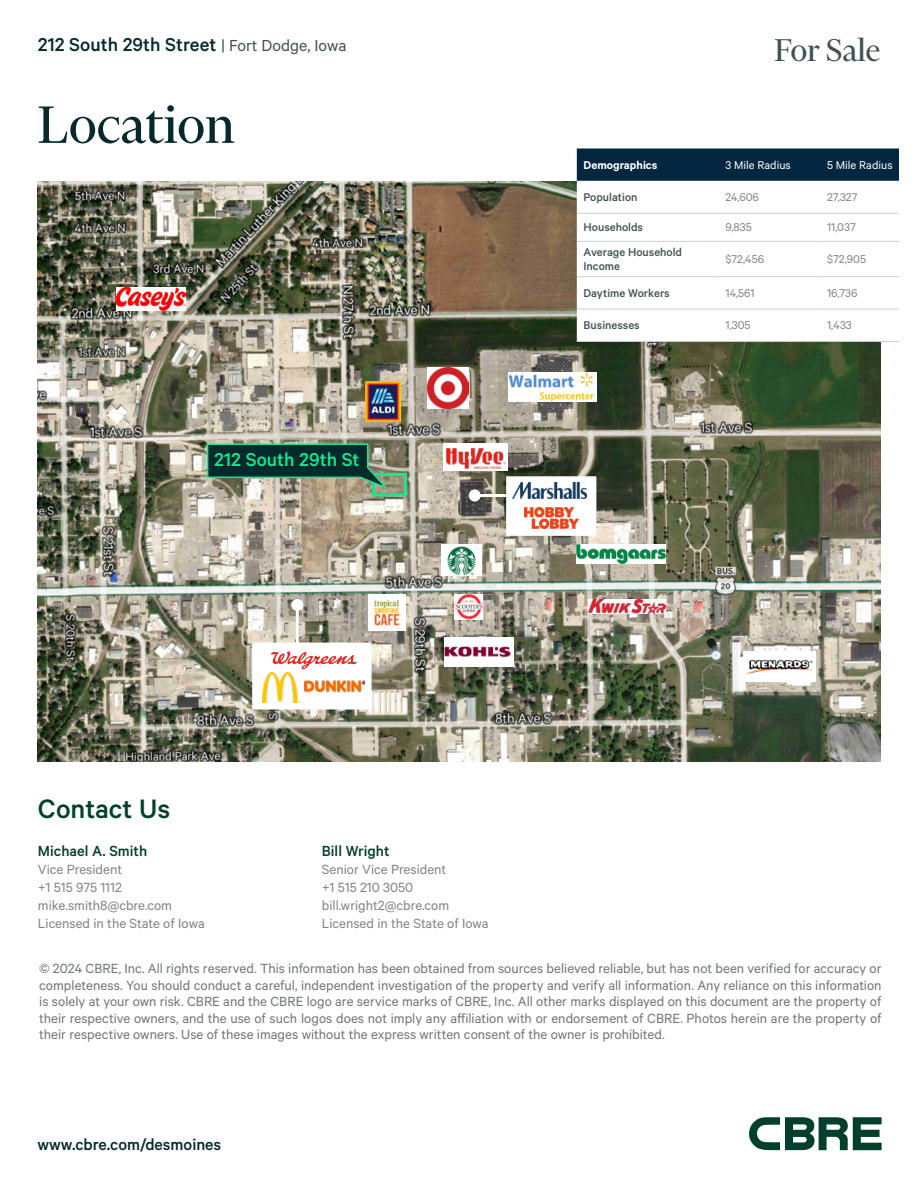
<style>
.page{position:relative;width:918px;height:1188px;background:#fff}
.page>*{position:absolute;margin:0;border:0;box-sizing:border-box;transform-origin:0 0}
.Heading_Small{font:60px "Financier Display";color:#05292c}
.t1{font:36px "Financier Display";color:#415255}
.Contact_Us{font:500 30px "Calibre";color:#023f2c}
.t2{font:500 21px "Calibre";color:#05292c}
.t3{font:500 21px "Calibre";color:#17e88f}
.t4{font:500 18px "Calibre";color:#05292c}
.Contact_Info{font:500 16.5px "Calibre";color:#023f2c}
.Broker_Name{font:500 16.5px "Calibre";color:#023f2c}
.t5{font:15px/16.5px "Calibre";color:#6f7577;text-align:justify}
.Contact_Info-2{font:15px "Calibre";color:#808581}
.Table_Content_Bold{font:500 12.75px/13.5px "Calibre";color:#415255}
.Table_Content{font:12.75px "Calibre";color:#808581}
.t6{font:12.75px "Calibre";color:#fff}
.Table_Header_Bold{font:600 12.75px "Calibre";color:#fff}
.s1{font-weight:400;font-size:18px;color:#415255}
</style>
<div class="page">
<svg style="left:749px;top:1117px;width:133px;height:33px"></svg>
<img style="left:38px;top:181px;width:842px;height:580px">
<div style="left:372px;top:473px;width:35px;height:23px;border:3px solid #17e88f"></div>
<img style="left:116px;top:287px;width:70px;height:23px">
<div style="left:577px;top:148px;width:322px;height:33px;background:#042741"></div>
<svg style="left:577px;top:181px;width:322px;height:160px"></svg>
<hr style="left:577px;top:213px;width:142px;height:1px;background:#cad0d2">
<hr style="left:719px;top:213px;width:101px;height:1px;background:#cad0d2">
<hr style="left:820px;top:213px;width:79px;height:1px;background:#cad0d2">
<hr style="left:577px;top:241px;width:142px;height:1px;background:#cad0d2">
<hr style="left:719px;top:241px;width:101px;height:1px;background:#cad0d2">
<hr style="left:820px;top:241px;width:79px;height:1px;background:#cad0d2">
<hr style="left:577px;top:276px;width:142px;height:1px;background:#cad0d2">
<hr style="left:719px;top:276px;width:101px;height:1px;background:#cad0d2">
<hr style="left:820px;top:276px;width:79px;height:1px;background:#cad0d2">
<hr style="left:577px;top:309px;width:142px;height:1px;background:#cad0d2">
<hr style="left:719px;top:309px;width:101px;height:1px;background:#cad0d2">
<hr style="left:820px;top:309px;width:79px;height:1px;background:#cad0d2">
<hr style="left:577px;top:341px;width:142px;height:1px;background:#cad0d2">
<hr style="left:719px;top:341px;width:101px;height:1px;background:#cad0d2">
<hr style="left:820px;top:341px;width:79px;height:1px;background:#cad0d2">
<img style="left:508px;top:372px;width:89px;height:30px">
<img style="left:365px;top:382px;width:35px;height:39px">
<div style="left:444px;top:444px;width:64px;height:27px;background:#fff"></div>
<img style="left:447px;top:448px;width:58px;height:20px">
<div style="left:506px;top:476px;width:90px;height:60px;background:#fff;border:2px solid #fff"></div>
<hr style="left:475px;top:494px;width:47px;height:3px;background:#fff">
<div style="left:469px;top:490px;width:12px;height:12px;background:#fff;border-radius:50%"></div>
<img style="left:513px;top:482px;width:73px;height:17px">
<svg style="left:524px;top:507px;width:52px;height:22px"></svg>
<img style="left:525px;top:507px;width:54px;height:21px">
<img style="left:744px;top:651px;width:72px;height:31px">
<img style="left:454px;top:594px;width:29px;height:25px">
<hr style="left:296px;top:605px;width:3px;height:47px;background:#fff">
<div style="left:291px;top:599px;width:12px;height:12px;background:#fff;border-radius:50%"></div>
<div style="left:252px;top:643px;width:120px;height:67px;background:#fff;border:2px solid #fff"></div>
<svg style="left:271px;top:651px;width:86px;height:18px"></svg>
<img style="left:262px;top:672px;width:38px;height:31px">
<img style="left:305px;top:680px;width:60px;height:13px">
<img style="left:427px;top:367px;width:42px;height:42px">
<img style="left:369px;top:594px;width:36px;height:37px">
<img style="left:442px;top:544px;width:39px;height:32px">
<img style="left:577px;top:544px;width:88px;height:20px">
<img style="left:444px;top:637px;width:69px;height:30px">
<img style="left:588px;top:599px;width:78px;height:15px">
<svg style="left:206px;top:443px;width:185px;height:49px;background:#3e6255"></svg>
<p class="t2" style="left:38px;top:33px;width:310px">212 South 29th Street <span class="s1">| Fort Dodge, Iowa</span></p>
<p class="t1" style="left:775px;top:32px;width:107px">For Sale</p>
<p class="Heading_Small" style="left:38px;top:93px;width:198px">Location</p>
<p class="t3" style="left:214px;top:447px;width:147px">212 South 29th St</p>
<p class="Table_Header_Bold" style="left:584px;top:157px;width:75px">Demographics</p>
<p class="t6" style="left:725px;top:157px;width:67px">3 Mile Radius</p>
<p class="t6" style="left:827px;top:157px;width:67px">5 Mile Radius</p>
<p class="Table_Content_Bold" style="left:584px;top:190px;width:55px">Population</p>
<p class="Table_Content" style="left:725px;top:190px;width:35px">24,606</p>
<p class="Table_Content" style="left:827px;top:190px;width:32px">27,327</p>
<p class="Table_Content_Bold" style="left:584px;top:220px;width:61px">Households</p>
<p class="Table_Content" style="left:725px;top:220px;width:28px">9,835</p>
<p class="Table_Content" style="left:827px;top:220px;width:30px">11,037</p>
<p class="Table_Content_Bold" style="left:584px;top:245px;width:100px">Average Household<br>Income</p>
<p class="Table_Content" style="left:725px;top:252px;width:40px">$72,456</p>
<p class="Table_Content" style="left:827px;top:252px;width:40px">$72,905</p>
<p class="Table_Content_Bold" style="left:584px;top:286px;width:88px">Daytime Workers</p>
<p class="Table_Content" style="left:725px;top:286px;width:31px">14,561</p>
<p class="Table_Content" style="left:827px;top:286px;width:32px">16,736</p>
<p class="Table_Content_Bold" style="left:584px;top:318px;width:58px">Businesses</p>
<p class="Table_Content" style="left:725px;top:318px;width:27px">1,305</p>
<p class="Table_Content" style="left:827px;top:318px;width:26px">1,433</p>
<p class="Contact_Us" style="left:38px;top:791px;width:134px">Contact Us</p>
<p class="Contact_Info" style="left:38px;top:841px;width:111px">Michael A. Smith</p>
<p class="Contact_Info-2" style="left:38px;top:861px;width:86px">Vice President</p>
<p class="Contact_Info-2" style="left:38px;top:879px;width:86px">+1 515 975 1112</p>
<p class="Contact_Info-2" style="left:38px;top:897px;width:136px">mike.smith8@cbre.com</p>
<p class="Contact_Info-2" style="left:38px;top:915px;width:168px">Licensed in the State of Iowa</p>
<p class="Broker_Name" style="left:322px;top:841px;width:69px">Bill Wright</p>
<p class="Contact_Info-2" style="left:322px;top:861px;width:126px">Senior Vice President</p>
<p class="Contact_Info-2" style="left:322px;top:879px;width:93px">+1 515 210 3050</p>
<p class="Contact_Info-2" style="left:322px;top:897px;width:129px">bill.wright2@cbre.com</p>
<p class="Contact_Info-2" style="left:322px;top:915px;width:168px">Licensed in the State of Iowa</p>
<p class="t5" style="left:39px;top:960px;width:844px">© 2024 CBRE, Inc. All rights reserved. This information has been obtained from sources believed reliable, but has not been verified for accuracy or completeness. You should conduct a careful, independent investigation of the property and verify all information. Any reliance on this information is solely at your own risk. CBRE and the CBRE logo are service marks of CBRE, Inc. All other marks displayed on this document are the property of their respective owners, and the use of such logos does not imply any affiliation with or endorsement of CBRE. Photos herein are the property of their respective owners. Use of these images without the express written consent of the owner is prohibited.</p>
<p class="t4" style="left:38px;top:1134px;width:185px">www.cbre.com/desmoines</p>
</div>
